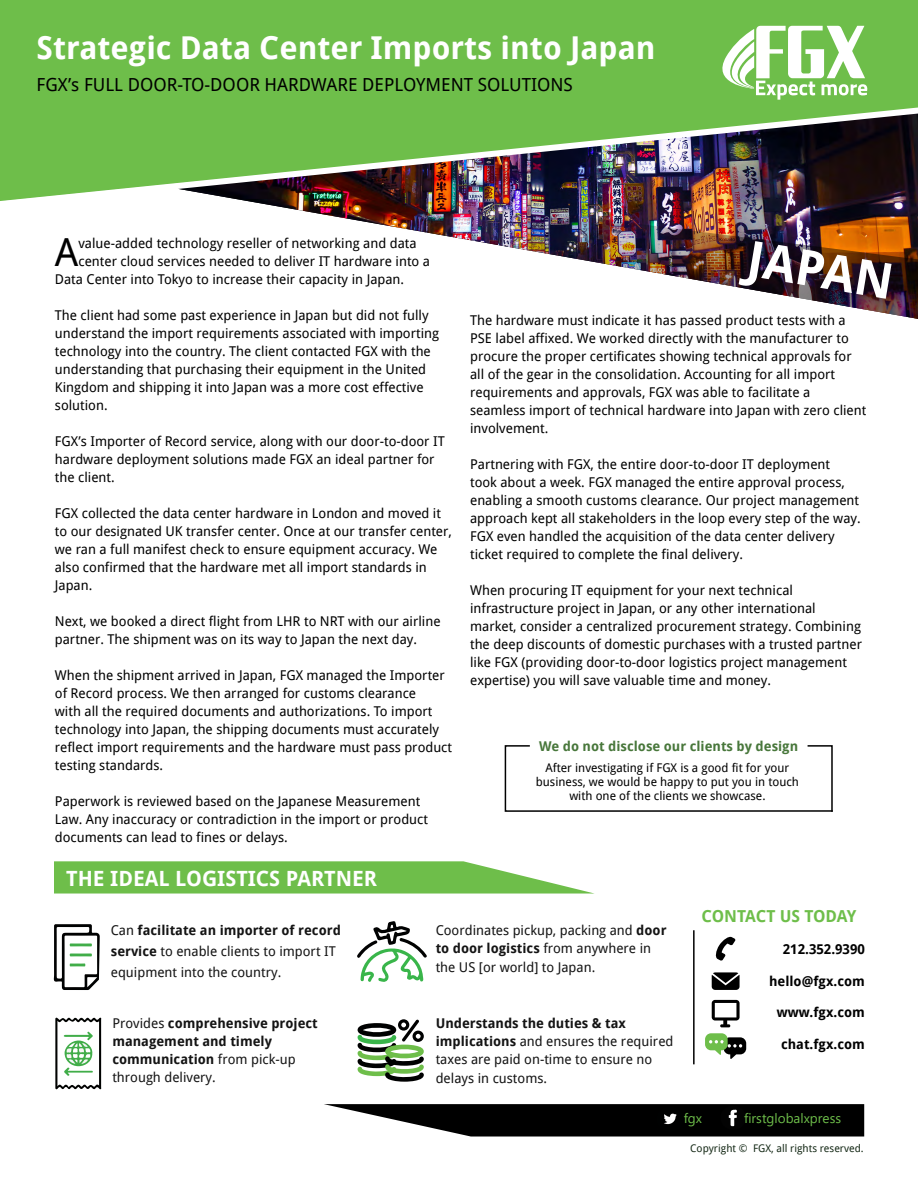
<style>
.page{position:relative;width:918px;height:1188px;background:#fff}
.page>*{position:absolute;margin:0;border:0;box-sizing:border-box;transform-origin:0 0}
.t1{font:700 49.5px "Droid Sans";color:#fff}
.t2{font:38.7px "Droid Sans";color:#000}
.t3{font:700 31.5px "Droid Sans";color:#fff}
.t4{font:700 21px "Droid Sans";color:#fff}
.t5{font:18px "Droid Sans";color:#000}
.t6{font:700 16.5px "Droid Sans";letter-spacing:-.01em;color:#6ebe4a}
.t7{font:13.5px/18px "Droid Sans";color:#000}
.t8{font:13.5px/18px "Droid Sans";color:#141414}
.t9{font:700 13.5px/18px "Droid Sans";color:#141414}
.t10{font:700 13.5px "Droid Sans";color:#000}
.t11{font:700 13.5px "Droid Sans";color:#48773b}
.t12{font:13.5px "Segoe UI";color:#6ebe4a}
.t13{font:12px/14.4px "Droid Sans";color:#000;text-align:center}
.t14{font:10.5px "Droid Sans";color:#162a17}
.s1{font-weight:700}
.s2{font-weight:400}
</style>
<div class="page">
<div style="left:0;top:0;width:918px;height:104px;background:#6ebe4a"></div>
<svg style="left:707px;top:26px;width:160px;height:74px"></svg>
<img style="left:304px;top:211px;width:614px;height:108px">
<svg style="left:712px;top:972px;width:28px;height:18px"></svg>
<svg style="left:705px;top:1033px;width:41px;height:26px"></svg>
<svg style="left:712px;top:1000px;width:28px;height:27px"></svg>
<svg style="left:715px;top:936px;width:21px;height:25px"></svg>
<svg style="left:324px;top:1104px;width:540px;height:33px;background:#292929"></svg>
<svg style="left:54px;top:861px;width:540px;height:33px;background:#82c763"></svg>
<svg style="left:53px;top:924px;width:47px;height:66px"></svg>
<svg style="left:357px;top:921px;width:70px;height:61px"></svg>
<svg style="left:55px;top:1017px;width:47px;height:73px"></svg>
<svg style="left:357px;top:1020px;width:67px;height:62px"></svg>
<hr style="left:693px;top:930px;width:2px;height:134px;background:#000">
<img style="left:0;top:104px;width:918px;height:107px">
<svg style="left:504px;top:745px;width:329px;height:67px"></svg>
<h3 class="t3" style="left:37px;top:30px;width:620px">Strategic Data Center Imports into Japan</h3>
<h3 class="t5" style="left:37px;top:74px;width:538px">FGX’s FULL DOOR-TO-DOOR HARDWARE DEPLOYMENT SOLUTIONS</h3>
<h2 class="t2" style="left:55px;top:230px;width:25px">A</h2>
<p class="t7" style="left:78px;top:235px;width:340px">value-added technology reseller of networking and data</p>
<p class="t7" style="left:78px;top:253px;width:353px">center cloud services needed to deliver IT hardware into a</p>
<p class="t7" style="left:55px;top:271px;width:351px">Data Center into Tokyo to increase their capacity in Japan.</p>
<p class="t7" style="left:55px;top:307px;width:386px">The client had some past experience in Japan but did not fully understand the import requirements associated with importing technology into the country. The client contacted FGX with the understanding that purchasing their equipment in the United Kingdom and shipping it into Japan was a more cost effective solution.</p>
<p class="t7" style="left:55px;top:433px;width:391px">FGX’s Importer of Record service, along with our door-to-door IT hardware deployment solutions made FGX an ideal partner for the client.</p>
<p class="t7" style="left:55px;top:505px;width:399px">FGX collected the data center hardware in London and moved it to our designated UK transfer center. Once at our transfer center, we ran a full manifest check to ensure equipment accuracy. We also confirmed that the hardware met all import standards in Japan.</p>
<p class="t7" style="left:55px;top:613px;width:387px">Next, we booked a direct flight from LHR to NRT with our airline partner. The shipment was on its way to Japan the next day.</p>
<p class="t7" style="left:55px;top:667px;width:399px">When the shipment arrived in Japan, FGX managed the Importer of Record process. We then arranged for customs clearance<br>with all the required documents and authorizations. To import technology into Japan, the shipping documents must accurately reflect import requirements and the hardware must pass product testing standards.</p>
<p class="t7" style="left:55px;top:793px;width:375px">Paperwork is reviewed based on the Japanese Measurement<br>Law. Any inaccuracy or contradiction in the import or product documents can lead to fines or delays.</p>
<h1 class="t1" style="left:753px;top:229px;width:149px;rotate:10deg">JAPAN</h1>
<p class="t7" style="left:470px;top:311px;width:398px">The hardware must indicate it has passed product tests with a PSE label affixed. We worked directly with the manufacturer to procure the proper certificates showing technical approvals for all of the gear in the consolidation. Accounting for all import requirements and approvals, FGX was able to facilitate a seamless import of technical hardware into Japan with zero client involvement.</p>
<p class="t7" style="left:470px;top:455px;width:392px">Partnering with FGX, the entire door-to-door IT deployment<br>took about a week. FGX managed the entire approval process, enabling a smooth customs clearance. Our project management approach kept all stakeholders in the loop every step of the way.<br>FGX even handled the acquisition of the data center delivery ticket required to complete the final delivery.</p>
<p class="t7" style="left:470px;top:581px;width:393px">When procuring IT equipment for your next technical infrastructure project in Japan, or any other international market, consider a centralized procurement strategy. Combining the deep discounts of domestic purchases with a trusted partner like FGX (providing door-to-door logistics project management expertise) you will save valuable time and money.</p>
<p class="t11" style="left:539px;top:739px;width:261px">We do not disclose our clients by design</p>
<p class="t13" style="left:536px;top:760px;width:265px">After investigating if FGX is a good fit for your business, we would be happy to put you in touch with one of the clients we showcase.</p>
<h3 class="t4" style="left:66px;top:866px;width:312px">THE IDEAL LOGISTICS PARTNER</h3>
<p class="t8" style="left:111px;top:919px;width:232px;line-height:21px">Can <span class="s1">facilitate an importer of record service</span> to enable clients to import IT equipment into the country.</p>
<p class="t9" style="left:112px;top:1014px;width:207px"><span class="s2">Provides</span> comprehensive project management and timely communication <span class="s2">from pick-up through delivery.</span></p>
<p class="t8" style="left:436px;top:921px;width:232px">Coordinates pickup, packing and <span class="s1">door to door logistics</span> from anywhere in</p>
<p class="t8" style="left:436px;top:958px;width:161px">the US [or world] to Japan.</p>
<p class="t8" style="left:436px;top:1014px;width:239px"><span class="s1">Understands the duties &amp; tax implications</span> and ensures the required taxes are paid on-time to ensure no</p>
<p class="t8" style="left:436px;top:1069px;width:113px">delays in customs.</p>
<p class="t6" style="left:702px;top:907px;width:156px">CONTACT US TODAY</p>
<p class="t10" style="left:783px;top:942px;width:84px">212.352.9390</p>
<p class="t10" style="left:769px;top:973px;width:97px">hello@fgx.com</p>
<p class="t10" style="left:777px;top:1005px;width:89px">www.fgx.com</p>
<p class="t12" style="left:684px;top:1105px;width:20px">fgx</p>
<p class="t10" style="left:781px;top:1036px;width:85px">chat.fgx.com</p>
<p class="t12" style="left:744px;top:1105px;width:99px">firstglobalxpress</p>
<p class="t14" style="left:690px;top:1142px;width:175px">Copyright © FGX, all rights reserved.</p>
</div>
